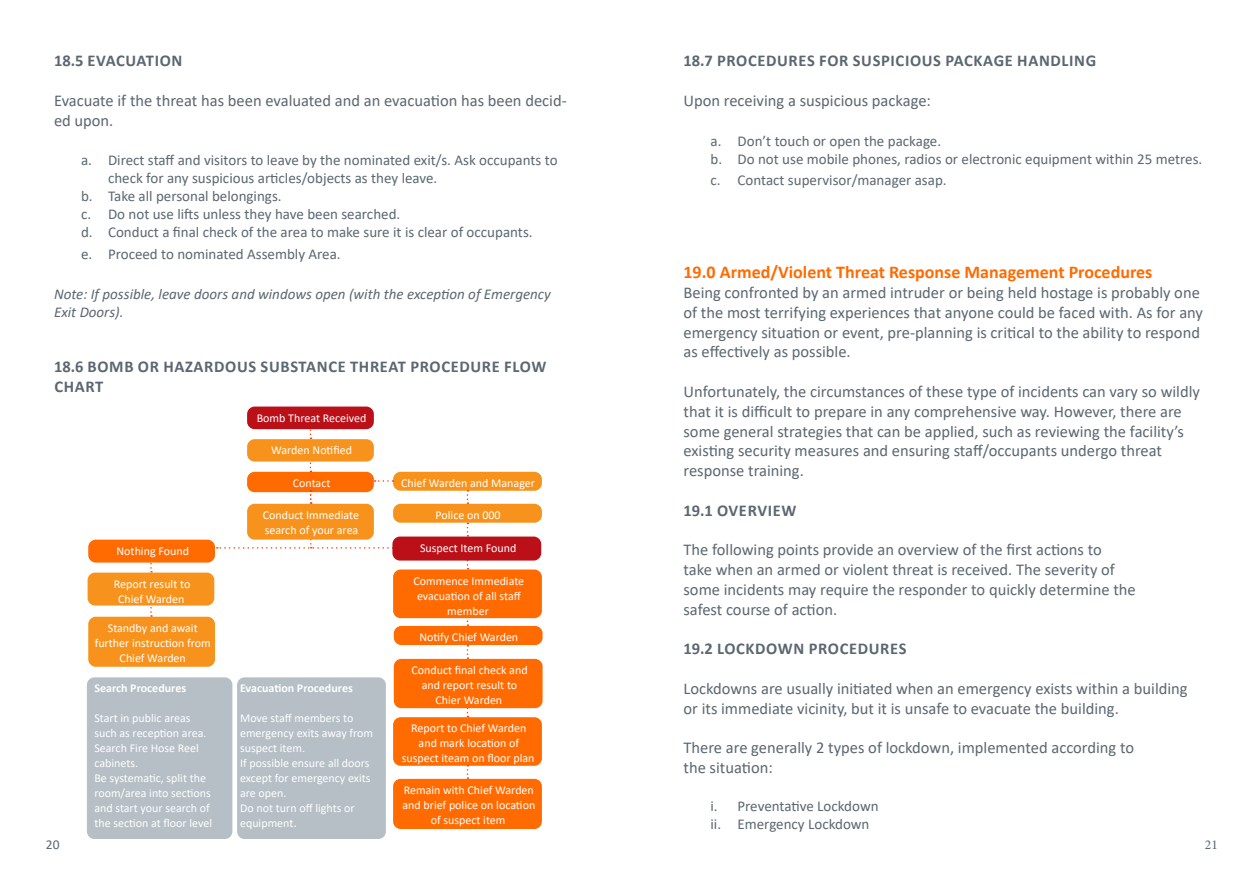
<style>
.page{position:relative;width:1259px;height:893px;background:#fff}
.page>*{position:absolute;margin:0;border:0;box-sizing:border-box;transform-origin:0 0}
.t1{font:700 18px "Calibri";color:#ff6b00}
.t2{font:16.5px/19.8px "Calibri";color:#5b6770}
.t3{font:700 16.5px/19.8px "Calibri";letter-spacing:.04em;color:#5b6770}
.t4{font:15px/18px "Calibri";color:#5b6770}
.t5{font:italic 15px/18px "Calibri";color:#5b6770}
.t6{font:13.5px "Calibri";color:#5b6770}
.t7{font:13.5px "Minion Pro";color:#5b6770}
.t8{font:12px/15px "Calibri";color:#fff}
.t9{font:700 12px "Calibri";color:#fff}
.s1{font-size:13.5px}
</style>
<div class="page">
<div style="left:247px;top:472px;width:127px;height:20px;background:#ff6b00;border-radius:8px"></div>
<div style="left:393px;top:472px;width:149px;height:19px;background:#f7931d;border-radius:8px"></div>
<div style="left:393px;top:504px;width:149px;height:19px;background:#f7931d;border-radius:8px"></div>
<div style="left:88px;top:617px;width:127px;height:50px;background:#f7931d;border-radius:8px"></div>
<div style="left:394px;top:626px;width:148px;height:19px;background:#ff6b00;border-radius:8px"></div>
<div style="left:393px;top:717px;width:149px;height:49px;background:#ff6b00;border-radius:8px"></div>
<div style="left:393px;top:779px;width:149px;height:50px;background:#ff6b00;border-radius:8px"></div>
<div style="left:87px;top:677px;width:145px;height:162px;background:#b5bfc5;border-radius:8px"></div>
<div style="left:237px;top:677px;width:149px;height:162px;background:#b5bfc5;border-radius:8px"></div>
<svg style="left:150px;top:563px;width:2px;height:10px"></svg>
<svg style="left:310px;top:490px;width:2px;height:14px"></svg>
<svg style="left:150px;top:607px;width:2px;height:10px"></svg>
<svg style="left:374px;top:480px;width:19px;height:2px"></svg>
<svg style="left:217px;top:535px;width:176px;height:14px"></svg>
<div style="left:393px;top:569px;width:149px;height:49px;background:#ff6b00;border-radius:8px"></div>
<div style="left:392px;top:537px;width:149px;height:24px;background:#bb1018;border-radius:8px"></div>
<div style="left:247px;top:407px;width:127px;height:22px;background:#bb1018;border-radius:8px"></div>
<div style="left:247px;top:439px;width:127px;height:23px;background:#f7931d;border-radius:8px"></div>
<div style="left:247px;top:504px;width:127px;height:36px;background:#f7931d;border-radius:8px"></div>
<div style="left:88px;top:540px;width:127px;height:23px;background:#ff6b00;border-radius:8px"></div>
<div style="left:88px;top:573px;width:126px;height:33px;background:#f7931d;border-radius:8px"></div>
<div style="left:394px;top:659px;width:148px;height:49px;background:#ff6b00;border-radius:8px"></div>
<p class="t3" style="left:54px;top:51px;width:130px">18.5 EVACUATION</p>
<p class="t2" style="left:54px;top:90px;width:514px">Evacuate if the threat has been evaluated and an evacuation has been decid&shy;ed upon.</p>
<p class="t4" style="left:108px;top:151px;width:451px;text-indent:-27px">a. Direct staff and visitors to leave by the nominated exit/s. Ask occupants to check for any suspicious articles/objects as they leave.</p>
<p class="t4" style="left:81px;top:187px;width:202px">b. Take all personal belongings.</p>
<p class="t4" style="left:81px;top:205px;width:321px">c. Do not use lifts unless they have been searched.</p>
<p class="t4" style="left:81px;top:223px;width:453px">d. Conduct a final check of the area to make sure it is clear of occupants.</p>
<p class="t4" style="left:81px;top:245px;width:261px">e. Proceed to nominated Assembly Area.</p>
<p class="t5" style="left:54px;top:284px;width:498px">Note: If possible, leave doors and windows open (with the exception of Emergency<br>Exit Doors).</p>
<p class="t3" style="left:54px;top:357px;width:494px">18.6 BOMB OR HAZARDOUS SUBSTANCE THREAT PROCEDURE FLOW<br>CHART</p>
<p class="t8" style="left:257px;top:410px;width:111px">Bomb Threat Received</p>
<p class="t8" style="left:271px;top:442px;width:82px">Warden Notified</p>
<p class="t8" style="left:117px;top:543px;width:74px">Nothing Found</p>
<p class="t8" style="left:114px;top:576px;width:78px">Report result to</p>
<p class="t8" style="left:118px;top:591px;width:68px">Chief Warden</p>
<p class="t8" style="left:108px;top:620px;width:91px">Standby and await</p>
<p class="t8" style="left:95px;top:635px;width:118px">further instruction from</p>
<p class="t8" style="left:120px;top:650px;width:68px">Chief Warden</p>
<p class="t9" style="left:94px;top:680px;width:93px">Search Procedures</p>
<p class="t8" style="left:94px;top:711px;width:98px">Start in public areas</p>
<p class="t8" style="left:94px;top:726px;width:114px">such as reception area.</p>
<p class="t8" style="left:94px;top:741px;width:106px">Search Fire Hose Reel cabinets.</p>
<p class="t8" style="left:94px;top:771px;width:119px">Be systematic, split the room/area into sections and start your search of the section at floor level</p>
<p class="t8" style="left:293px;top:475px;width:39px">Contact</p>
<p class="t8" style="left:401px;top:475px;width:135px">Chief Warden and Manager</p>
<p class="t8" style="left:435px;top:507px;width:67px">Police on 000</p>
<p class="t8" style="left:263px;top:507px;width:98px">Conduct Immediate search of your area</p>
<p class="t8" style="left:420px;top:540px;width:98px">Suspect Item Found</p>
<p class="t8" style="left:413px;top:573px;width:112px">Commence Immediate</p>
<p class="t8" style="left:417px;top:588px;width:105px">evacuation of all staff</p>
<p class="t8" style="left:447px;top:603px;width:43px">member</p>
<p class="t9" style="left:240px;top:680px;width:114px">Evacuation Procedures</p>
<p class="t8" style="left:240px;top:711px;width:135px">Move staff members to emergency exits away from suspect item.</p>
<p class="t8" style="left:240px;top:756px;width:132px;text-align:justify">If possible ensure all doors except for emergency exits are open.</p>
<p class="t8" style="left:240px;top:801px;width:116px">Do not turn off lights or equipment<span class="s1">.</span></p>
<p class="t8" style="left:419px;top:629px;width:100px">Notify Chief Warden</p>
<p class="t8" style="left:411px;top:662px;width:118px">Conduct final check and</p>
<p class="t8" style="left:422px;top:677px;width:97px">and report result to</p>
<p class="t8" style="left:435px;top:692px;width:68px">Chier Warden</p>
<p class="t8" style="left:411px;top:720px;width:117px">Report to Chief Warden</p>
<p class="t8" style="left:418px;top:735px;width:102px">and mark location of</p>
<p class="t8" style="left:402px;top:750px;width:134px">suspect iteam on floor plan</p>
<p class="t8" style="left:404px;top:782px;width:132px">Remain with Chief Warden</p>
<p class="t8" style="left:402px;top:797px;width:134px">and brief police on location</p>
<p class="t8" style="left:431px;top:812px;width:76px">of suspect item</p>
<p class="t3" style="left:683px;top:51px;width:414px">18.7 PROCEDURES FOR SUSPICIOUS PACKAGE HANDLING</p>
<p class="t2" style="left:683px;top:90px;width:249px">Upon receiving a suspicious package:</p>
<p class="t4" style="left:710px;top:131px;width:232px">a. Don’t touch or open the package.</p>
<p class="t4" style="left:710px;top:149px;width:493px">b. Do not use mobile phones, radios or electronic equipment within 25 metres.</p>
<p class="t4" style="left:710px;top:171px;width:238px">c. Contact supervisor/manager asap.</p>
<p class="t1" style="left:683px;top:259px;width:470px">19.0 Armed/Violent Threat Response Management Procedures</p>
<p class="t2" style="left:683px;top:282px;width:521px">Being confronted by an armed intruder or being held hostage is probably one of the most terrifying experiences that anyone could be faced with. As for any emergency situation or event, pre-planning is critical to the ability to respond as effectively as possible.</p>
<p class="t2" style="left:683px;top:381px;width:518px">Unfortunately, the circumstances of these type of incidents can vary so wildly that it is difficult to prepare in any comprehensive way. However, there are some general strategies that can be applied, such as reviewing the facility’s existing security measures and ensuring staff/occupants undergo threat response training.</p>
<p class="t3" style="left:683px;top:500px;width:114px">19.1 OVERVIEW</p>
<p class="t2" style="left:683px;top:540px;width:420px">The following points provide an overview of the first actions to</p>
<p class="t2" style="left:683px;top:559px;width:433px">take when an armed or violent threat is received. The severity of</p>
<p class="t2" style="left:683px;top:579px;width:454px">some incidents may require the responder to quickly determine the</p>
<p class="t2" style="left:683px;top:599px;width:155px">safest course of action.</p>
<p class="t3" style="left:683px;top:639px;width:224px">19.2 LOCKDOWN PROCEDURES</p>
<p class="t2" style="left:683px;top:678px;width:505px">Lockdowns are usually initiated when an emergency exists within a building or its immediate vicinity, but it is unsafe to evacuate the building.</p>
<p class="t2" style="left:683px;top:738px;width:452px">There are generally 2 types of lockdown, implemented according to</p>
<p class="t2" style="left:683px;top:757px;width:91px">the situation:</p>
<p class="t4" style="left:710px;top:797px;width:170px">i. Preventative Lockdown</p>
<p class="t4" style="left:710px;top:815px;width:160px">ii. Emergency Lockdown</p>
<p class="t6" style="left:46px;top:835px;width:15px">20</p>
<p class="t7" style="left:1205px;top:835px;width:14px">21</p>
</div>
